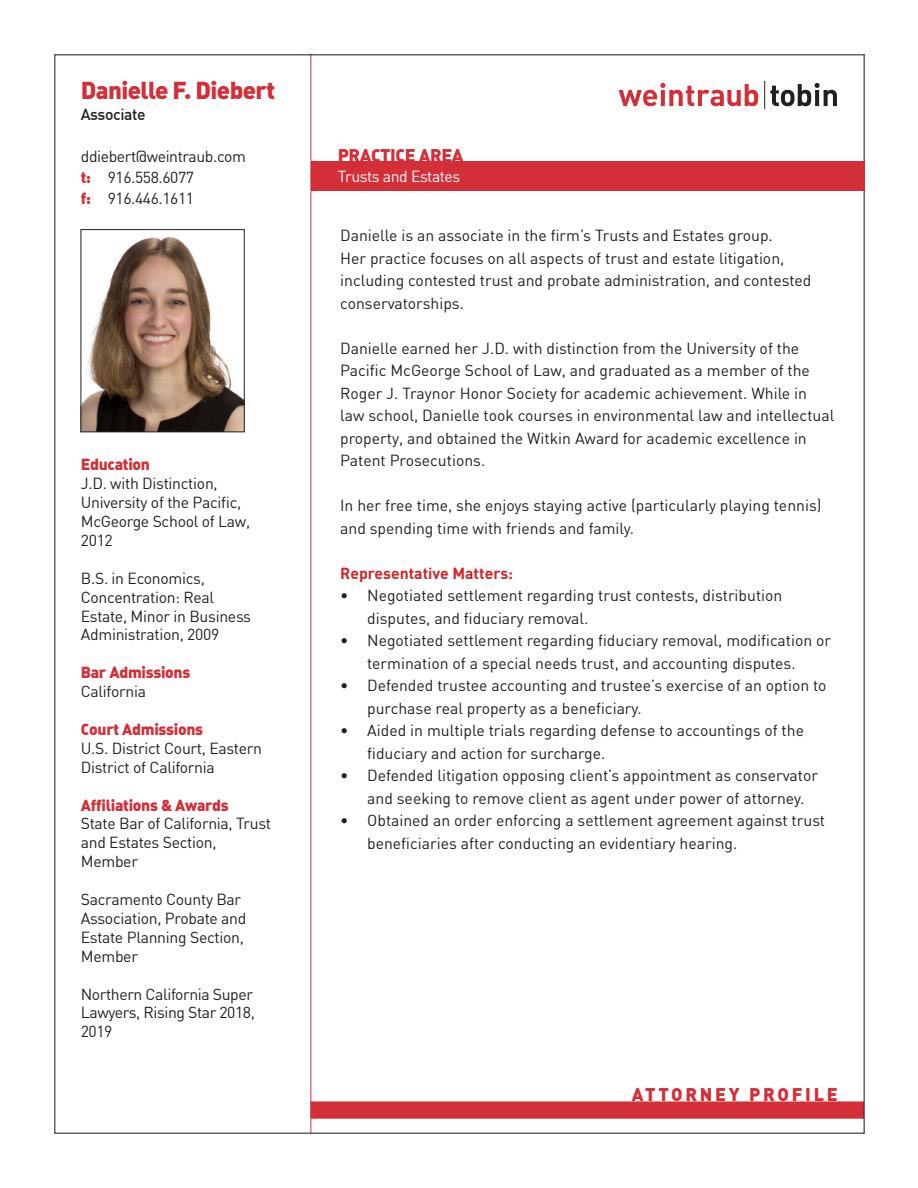
<style>
.page{position:relative;width:918px;height:1188px;background:#fff}
.page>*{position:absolute;margin:0;border:0;box-sizing:border-box;transform-origin:0 0}
.t1{font:24px "DIN Black Alternate";letter-spacing:-.025em;color:#d32f38}
.t2{font:18px "DIN Black Alternate";letter-spacing:.15em;color:#d32f38}
.t3{font:18px "DIN Black Alternate";letter-spacing:-.025em;color:#d32f38}
.t4{font:15.75px/22.5px "DIN";color:#231f20}
.t5{font:15.75px/18.9px "DIN";letter-spacing:-.02em;color:#231f20}
.t6{font:15.75px/18.9px "DIN";letter-spacing:-.025em;color:#231f20}
.t7{font:15.75px "DIN Black Alternate";letter-spacing:-.02em;color:#d32f38}
.t8{font:700 15.75px "DIN";color:#d1232a}
.t9{font:15.75px "DIN";letter-spacing:-.025em;color:#fff}
.t10{font:500 15.75px "DIN";letter-spacing:-.025em;color:#231f20}
.s1{font-family:"DIN Black Alternate";color:#d32f38}
</style>
<div class="page">
<hr style="left:310px;top:54px;width:1px;height:1079px;background:#d32f38">
<svg style="left:619px;top:83px;width:139px;height:23px"></svg>
<svg style="left:764px;top:81px;width:73px;height:28px"></svg>
<div style="left:310px;top:1101px;width:554px;height:18px;background:#d32f38;border:2px solid #d32f38"></div>
<div style="left:311px;top:162px;width:554px;height:29px;background:#d32f38"></div>
<img style="left:83px;top:236px;width:159px;height:194px">
<div style="left:81px;top:230px;width:163px;height:202px;border:1px solid #231f20"></div>
<p class="t1" style="left:81px;top:74px;width:196px">Danielle F. Diebert</p>
<p class="t10" style="left:81px;top:104px;width:66px">Associate</p>
<p class="t6" style="left:81px;top:147px;width:167px">ddiebert@weintraub.com</p>
<p class="t6" style="left:81px;top:168px;width:115px"><span class="s1">t:</span> 916.558.6077</p>
<p class="t6" style="left:81px;top:189px;width:115px"><span class="s1">f:</span> 916.446.1611</p>
<p class="t7" style="left:81px;top:454px;width:71px">Education</p>
<p class="t5" style="left:81px;top:474px;width:171px">J.D. with Distinction,<br>University of the Pacific,<br>McGeorge School of Law,<br>2012</p>
<p class="t5" style="left:81px;top:568px;width:172px">B.S. in Economics,<br>Concentration: Real<br>Estate, Minor in Business<br>Administration, 2009</p>
<p class="t7" style="left:81px;top:662px;width:111px">Bar Admissions</p>
<p class="t5" style="left:81px;top:682px;width:67px">California</p>
<p class="t7" style="left:81px;top:719px;width:124px">Court Admissions</p>
<p class="t5" style="left:81px;top:738px;width:183px">U.S. District Court, Eastern<br>District of California</p>
<p class="t7" style="left:81px;top:794px;width:149px">Affiliations &amp; Awards</p>
<p class="t5" style="left:81px;top:814px;width:192px">State Bar of California, Trust and Estates Section,</p>
<p class="t4" style="left:81px;top:850px;width:59px">Member</p>
<p class="t5" style="left:81px;top:890px;width:167px">Sacramento County Bar<br>Association, Probate and<br>Estate Planning Section,<br>Member</p>
<p class="t6" style="left:81px;top:984px;width:176px">Northern California Super<br>Lawyers, Rising Star 2018,<br>2019</p>
<p class="t3" style="left:338px;top:143px;width:127px">PRACTICE AREA</p>
<p class="t9" style="left:338px;top:167px;width:124px">Trusts and Estates</p>
<p class="t4" style="left:340px;top:224px;width:473px">Danielle is an associate in the firm’s Trusts and Estates group.<br>Her practice focuses on all aspects of trust and estate litigation, including contested trust and probate administration, and contested conservatorships.</p>
<p class="t4" style="left:340px;top:337px;width:496px">Danielle earned her J.D. with distinction from the University of the Pacific McGeorge School of Law, and graduated as a member of the Roger J. Traynor Honor Society for academic achievement. While in law school, Danielle took courses in environmental law and intellectual property, and obtained the Witkin Award for academic excellence in Patent Prosecutions.</p>
<p class="t4" style="left:340px;top:494px;width:483px">In her free time, she enjoys staying active (particularly playing tennis) and spending time with friends and family.</p>
<p class="t8" style="left:340px;top:563px;width:174px">Representative Matters:</p>
<p class="t4" style="left:367px;top:584px;width:417px;text-indent:-27px">• Negotiated settlement regarding trust contests, distribution disputes, and fiduciary removal.</p>
<p class="t4" style="left:340px;top:629px;width:492px;text-align:center">• Negotiated settlement regarding fiduciary removal, modification or termination of a special needs trust, and accounting disputes.</p>
<p class="t4" style="left:367px;top:674px;width:461px;text-indent:-27px">• Defended trustee accounting and trustee’s exercise of an option to purchase real property as a beneficiary.</p>
<p class="t4" style="left:367px;top:719px;width:438px;text-indent:-27px">• Aided in multiple trials regarding defense to accountings of the fiduciary and action for surcharge.</p>
<p class="t4" style="left:367px;top:764px;width:452px;text-indent:-27px">• Defended litigation opposing client’s appointment as conservator and seeking to remove client as agent under power of attorney.</p>
<p class="t4" style="left:367px;top:809px;width:460px;text-indent:-27px">• Obtained an order enforcing a settlement agreement against trust beneficiaries after conducting an evidentiary hearing.</p>
<p class="t2" style="left:632px;top:1083px;width:207px">ATTORNEY PROFILE</p>
</div>
